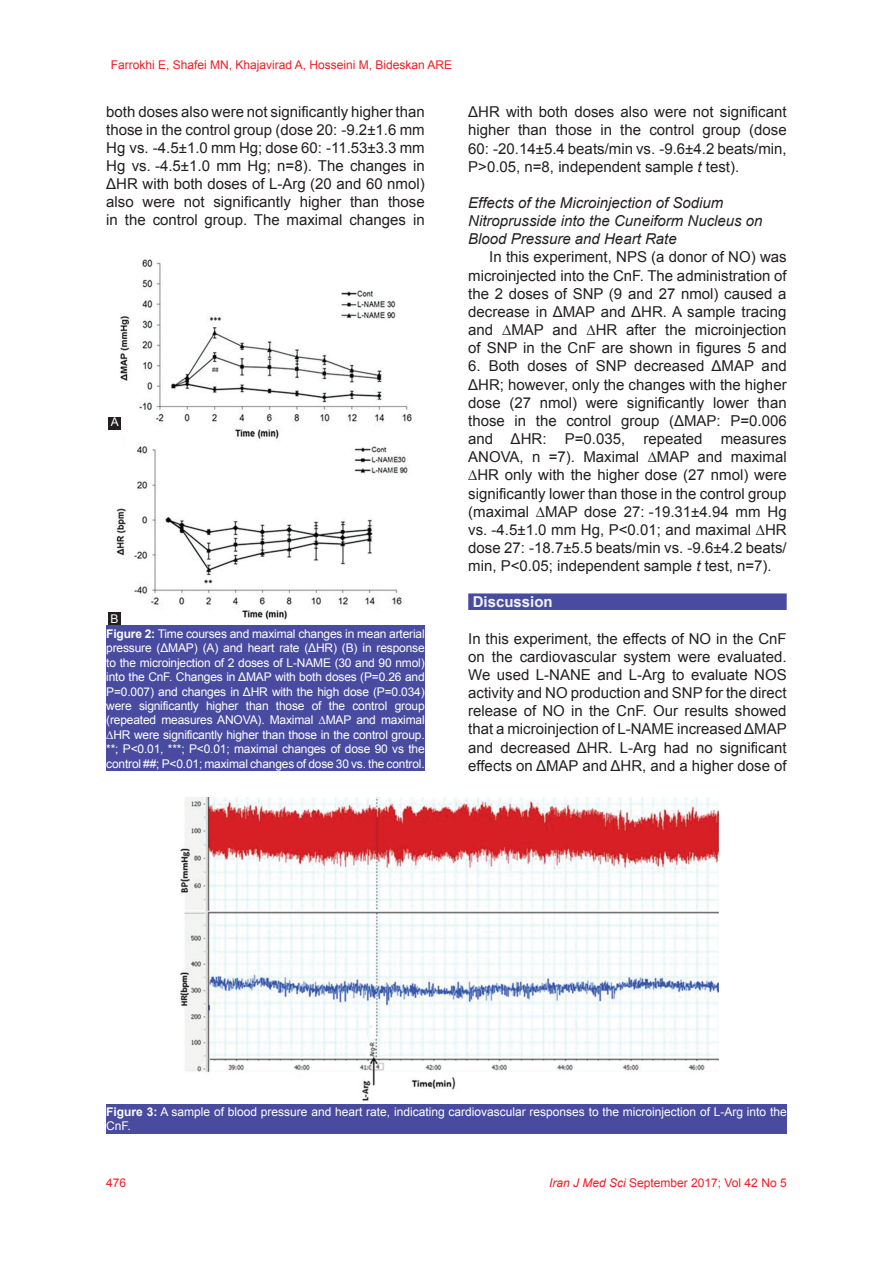
<style>
.page{position:relative;width:893px;height:1263px;background:#fff}
.page>*{position:absolute;margin:0;border:0;box-sizing:border-box;transform-origin:0 0}
.TX{font:15px/18.1px "Arial";color:#231f20;text-align:justify}
.TXFL{font:15px/18.1px "Arial";color:#231f20;text-align:justify}
.t1{font:italic 15px/18.1px "Arial";color:#231f20}
.t2{font:700 15px "Arial";color:#f2f2f8}
.FGC{font:12px/14.4px "Arial";color:#fff}
.t3{font:12px "Arial";color:#ee1d23}
.LABEL{font:12px "Arial";color:#fff}
.s1{font-weight:700}
.s2{font-style:italic}
</style>
<div class="page">
<div style="left:468px;top:593px;width:319px;height:17px;background:#484b9f"></div>
<img style="left:180px;top:798px;width:539px;height:303px">
<div style="left:106px;top:1104px;width:681px;height:29px;background:#484b9f"></div>
<img style="left:108px;top:259px;width:304px;height:361px">
<div style="left:106px;top:625px;width:319px;height:146px;background:#484b9f"></div>
<div style="left:108px;top:612px;width:13px;height:13px;background:#231f20"></div>
<div style="left:108px;top:417px;width:13px;height:12px;background:#231f20"></div>
<p class="t3" style="left:111px;top:57px;width:343px">Farrokhi E, Shafei MN, Khajavirad A, Hosseini M, Bideskan ARE</p>
<p class="TX" style="left:106px;top:103px;width:320px">both doses also were not significantly higher than those in the control group (dose 20: -9.2±1.6 mm Hg vs. -4.5±1.0 mm Hg; dose 60: -11.53±3.3 mm Hg vs. -4.5±1.0 mm Hg; n=8). The changes in ΔHR with both doses of L-Arg (20 and 60 nmol) also were not significantly higher than those in the control group. The maximal changes in</p>
<p class="LABEL" style="left:111px;top:414px;width:10px">A</p>
<p class="LABEL" style="left:111px;top:611px;width:10px">B</p>
<p class="FGC" style="left:106px;top:626px;width:320px;text-align:justify"><span class="s1">Figure 2:</span> Time courses and maximal changes in mean arterial pressure (ΔMAP) (A) and heart rate (ΔHR) (B) in response to the microinjection of 2 doses of L-NAME (30 and 90 nmol) into the CnF. Changes in ΔMAP with both doses (P=0.26 and P=0.007) and changes in ΔHR with the high dose (P=0.034) were significantly higher than those of the control group (repeated measures ANOVA). Maximal ∆MAP and maximal ∆HR were significantly higher than those in the control group. **; P&lt;0.01, ***; P&lt;0.01; maximal changes of dose 90 vs the control ##; P&lt;0.01; maximal changes of dose 30 vs. the control.</p>
<p class="TX" style="left:468px;top:103px;width:320px">ΔHR with both doses also were not significant higher than those in the control group (dose 60: -20.14±5.4 beats/min vs. -9.6±4.2 beats/min, P&gt;0.05, n=8, independent sample <span class="s2">t</span> test).</p>
<h2 class="t1" style="left:468px;top:194px;width:296px">Effects of the Microinjection of Sodium<br>Nitroprusside into the Cuneiform Nucleus on<br>Blood Pressure and Heart Rate</h2>
<p class="TX" style="left:468px;top:248px;width:320px;text-indent:21px">In this experiment, NPS (a donor of NO) was microinjected into the CnF. The administration of the 2 doses of SNP (9 and 27 nmol) caused a decrease in ΔMAP and ΔHR. A sample tracing and ∆MAP and ∆HR after the microinjection of SNP in the CnF are shown in figures 5 and</p>
<p class="TX" style="left:468px;top:357px;width:320px">6. Both doses of SNP decreased ΔMAP and ΔHR; however, only the changes with the higher dose (27 nmol) were significantly lower than those in the control group (ΔMAP: P=0.006 and ΔHR: P=0.035, repeated measures ANOVA, n =7). Maximal ∆MAP and maximal ∆HR only with the higher dose (27 nmol) were significantly lower than those in the control group (maximal ∆MAP dose 27: -19.31±4.94 mm Hg vs. -4.5±1.0 mm Hg, P&lt;0.01; and maximal ∆HR dose 27: -18.7±5.5 beats/min vs. -9.6±4.2 beats/ min, P&lt;0.05; independent sample <span class="s2">t</span> test, n=7).</p>
<h1 class="t2" style="left:473px;top:591px;width:82px">Discussion</h1>
<p class="TXFL" style="left:468px;top:629px;width:320px">In this experiment, the effects of NO in the CnF on the cardiovascular system were evaluated.<br>We used L-NANE and L-Arg to evaluate NOS activity and NO production and SNP for the direct release of NO in the CnF. Our results showed that a microinjection of L-NAME increasedΔMAP and decreased ΔHR. L-Arg had no significant effects on ΔMAP and ΔHR, and a higher dose of</p>
<p class="FGC" style="left:106px;top:1104px;width:682px"><span class="s1">Figure 3:</span> A sample of blood pressure and heart rate, indicating cardiovascular responses to the microinjection of L-Arg into the<br>CnF.</p>
<p class="t3" style="left:106px;top:1174px;width:22px">476</p>
<p class="t3" style="left:549px;top:1174px;width:239px"><span class="s2">Iran J Med Sci</span> September 2017; Vol 42 No 5</p>
</div>
